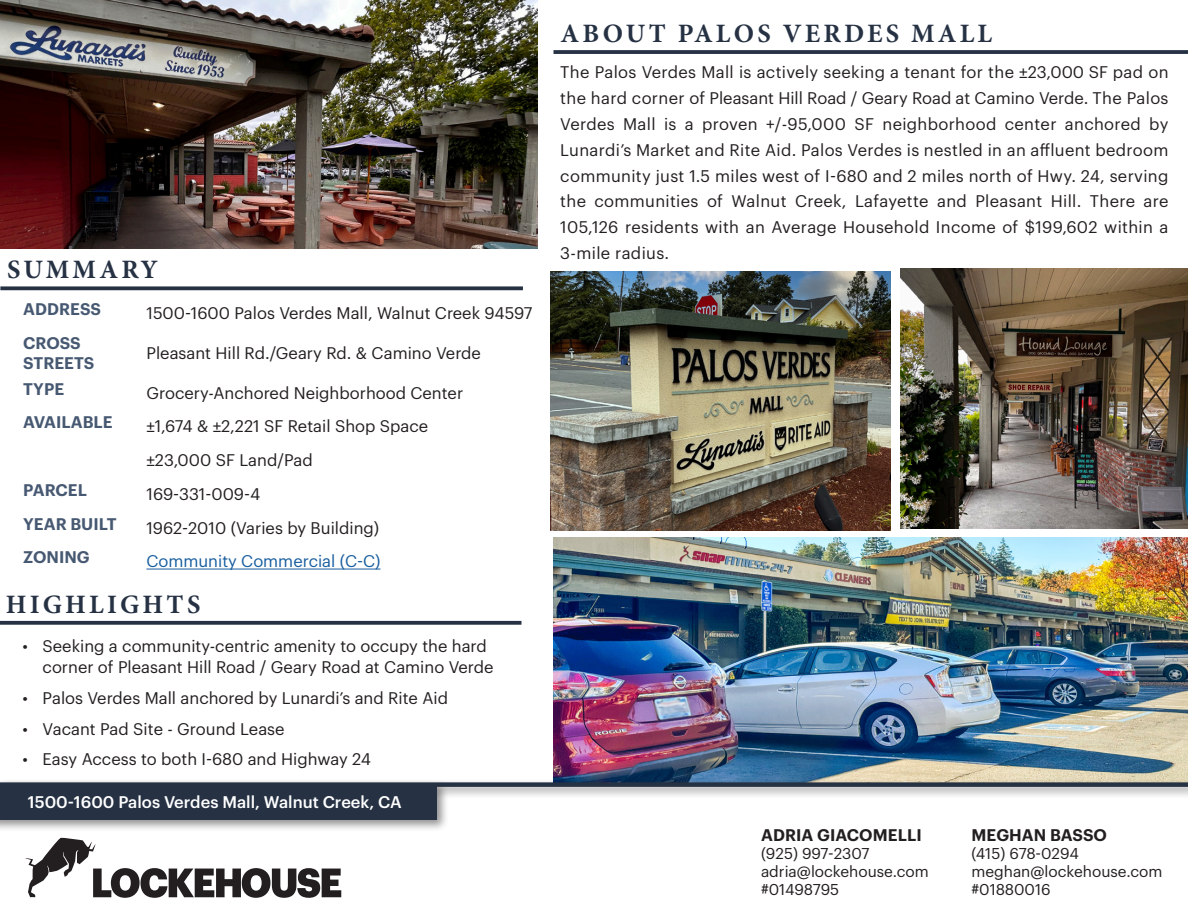
<style>
.page{position:relative;width:1188px;height:918px;background:#fff}
.page>*{position:absolute;margin:0;border:0;box-sizing:border-box;transform-origin:0 0}
.t1{font:700 26.55px "Minion Pro";letter-spacing:.12em;color:#263244}
.t2{font:16.5px/25.8px "Graphik";color:#231f20}
.t3{font:600 16.5px/19.8px "Graphik";color:#475972}
.t4{font:500 16.5px "Graphik";color:#fff}
.t5{font:600 16.5px "Graphik";letter-spacing:.005em;color:#231f20}
.Table__Text-Left_Align{font:16.5px "Graphik";color:#175d9e}
.t6{font:15.3px/18px "Graphik";color:#231f20}
</style>
<div class="page">
<img style="left:0;top:0;width:538px;height:248px">
<img style="left:554px;top:537px;width:634px;height:242px">
<img style="left:551px;top:271px;width:340px;height:260px">
<img style="left:900px;top:269px;width:288px;height:259px">
<svg style="left:0;top:621px;width:521px;height:4px;background:#344050"></svg>
<svg style="left:554px;top:50px;width:634px;height:4px;background:#2f3a4c"></svg>
<svg style="left:0;top:286px;width:523px;height:4px;background:#3d4757"></svg>
<hr style="left:146px;top:569px;width:235px;height:1px;background:#175d9e">
<div style="left:0;top:779px;width:1188px;height:21px;background:#231f20;opacity:.5"></div>
<div style="left:0;top:782px;width:1188px;height:5px;background:#263244"></div>
<div style="left:0;top:780px;width:449px;height:52px;background:#231f20;opacity:.5"></div>
<div style="left:0;top:783px;width:436px;height:37px;background:#263244"></div>
<svg style="left:25px;top:837px;width:316px;height:61px"></svg>
<p class="t1" style="left:7px;top:251px;width:152px">SUMMARY</p>
<p class="t3" style="left:23px;top:298px;width:79px">ADDRESS</p>
<p class="t2" style="left:146px;top:299px;width:388px">1500-1600 Palos Verdes Mall, Walnut Creek 94597</p>
<p class="t3" style="left:23px;top:332px;width:73px">CROSS<br>STREETS</p>
<p class="t2" style="left:146px;top:339px;width:336px">Pleasant Hill Rd./Geary Rd. &amp; Camino Verde</p>
<p class="t3" style="left:23px;top:377px;width:42px">TYPE</p>
<p class="t2" style="left:146px;top:378px;width:318px">Grocery-Anchored Neighborhood Center</p>
<p class="t3" style="left:23px;top:411px;width:91px">AVAILABLE</p>
<p class="t2" style="left:146px;top:412px;width:283px">±1,674 &amp; ±2,221 SF Retail Shop Space</p>
<p class="t2" style="left:146px;top:446px;width:168px">±23,000 SF Land/Pad</p>
<p class="t3" style="left:23px;top:479px;width:65px">PARCEL</p>
<p class="t2" style="left:146px;top:480px;width:115px">169-331-009-4</p>
<p class="t3" style="left:23px;top:512px;width:95px">YEAR BUILT</p>
<p class="t2" style="left:146px;top:513px;width:234px">1962-2010 (Varies by Building)</p>
<p class="t3" style="left:23px;top:546px;width:68px">ZONING</p>
<p class="Table__Text-Left_Align" style="left:146px;top:549px;width:236px">Community Commercial (C-C)</p>
<p class="t1" style="left:6px;top:586px;width:196px">HIGHLIGHTS</p>
<p class="t2" style="left:43px;top:634px;width:452px;line-height:21px;text-indent:-20px">• Seeking a community-centric amenity to occupy the hard corner of Pleasant Hill Road / Geary Road at Camino Verde</p>
<p class="t2" style="left:22px;top:684px;width:427px">• Palos Verdes Mall anchored by Lunardi’s and Rite Aid</p>
<p class="t2" style="left:22px;top:715px;width:264px">• Vacant Pad Site - Ground Lease</p>
<p class="t2" style="left:22px;top:745px;width:350px">• Easy Access to both I-680 and Highway 24</p>
<p class="t4" style="left:28px;top:790px;width:375px">1500-1600 Palos Verdes Mall, Walnut Creek, CA</p>
<p class="t1" style="left:560px;top:15px;width:433px">ABOUT PALOS VERDES MALL</p>
<p class="t2" style="left:560px;top:58px;width:610px;text-align:justify">The Palos Verdes Mall is actively seeking a tenant for the ±23,000 SF pad on the hard corner of Pleasant Hill Road / Geary Road at Camino Verde. The Palos Verdes Mall is a proven +/-95,000 SF neighborhood center anchored by Lunardi’s Market and Rite Aid. Palos Verdes is nestled in an affluent bedroom community just 1.5 miles west of I-680 and 2 miles north of Hwy. 24, serving the communities of Walnut Creek, Lafayette and Pleasant Hill. There are 105,126 residents with an Average Household Income of $199,602 within a 3-mile radius.</p>
<p class="t5" style="left:761px;top:822px;width:162px">ADRIA GIACOMELLI</p>
<p class="t6" style="left:761px;top:843px;width:169px">(925) 997-2307 adria@lockehouse.com #01498795</p>
<p class="t5" style="left:972px;top:822px;width:137px">MEGHAN BASSO</p>
<p class="t6" style="left:972px;top:843px;width:192px">(415) 678-0294 meghan@lockehouse.com #01880016</p>
</div>
